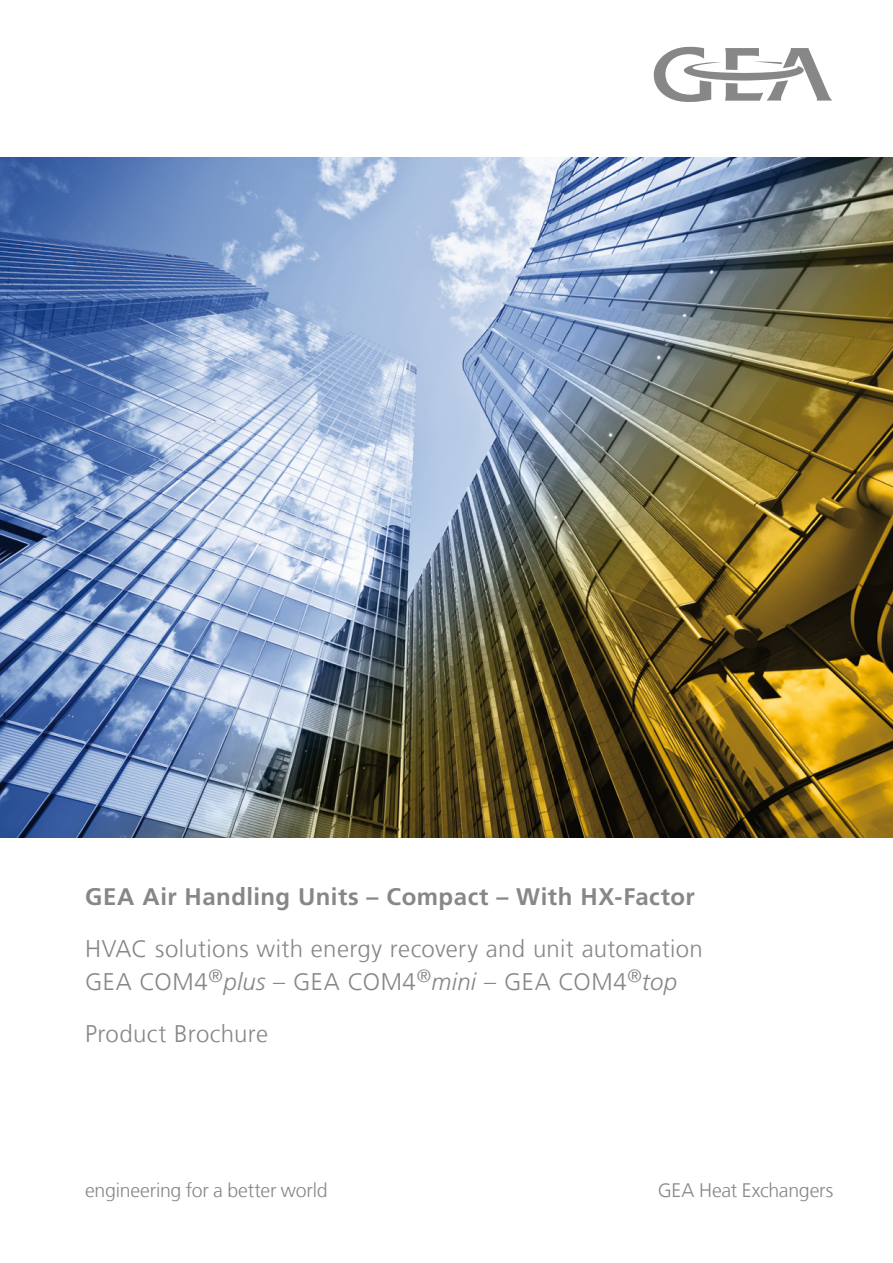
<style>
.page{position:relative;width:893px;height:1263px;background:#fff}
.page>*{position:absolute;margin:0;border:0;box-sizing:border-box;transform-origin:0 0}
.t1{font:300 24px/33px "Frutiger LT Com";letter-spacing:.015em;color:#878787}
.t2{font:700 24px "Frutiger LT Com";letter-spacing:.02em;color:#878787}
.t3{font:300 19.5px "Frutiger LT Com";letter-spacing:-.01em;color:#878787}
.s1{font-family:"Frutiger";font-style:italic}
</style>
<div class="page">
<svg style="left:654px;top:47px;width:178px;height:55px"></svg>
<img style="left:0;top:157px;width:893px;height:681px">
<p class="t2" style="left:85px;top:882px;width:611px">GEA Air Handling Units – Compact – With HX-Factor</p>
<p class="t1" style="left:85px;top:932px;width:619px">HVAC solutions with energy recovery and unit automation<br>GEA COM4<sup>®</sup><span class="s1">plus</span> – GEA COM4<sup>®</sup><span class="s1">mini</span> – GEA COM4<sup>®</sup><span class="s1">top</span></p>
<p class="t1" style="left:85px;top:1017px;width:184px">Product Brochure</p>
<p class="t3" style="left:85px;top:1179px;width:244px">engineering for a better world</p>
<p class="t3" style="left:658px;top:1179px;width:177px">GEA Heat Exchangers</p>
</div>
